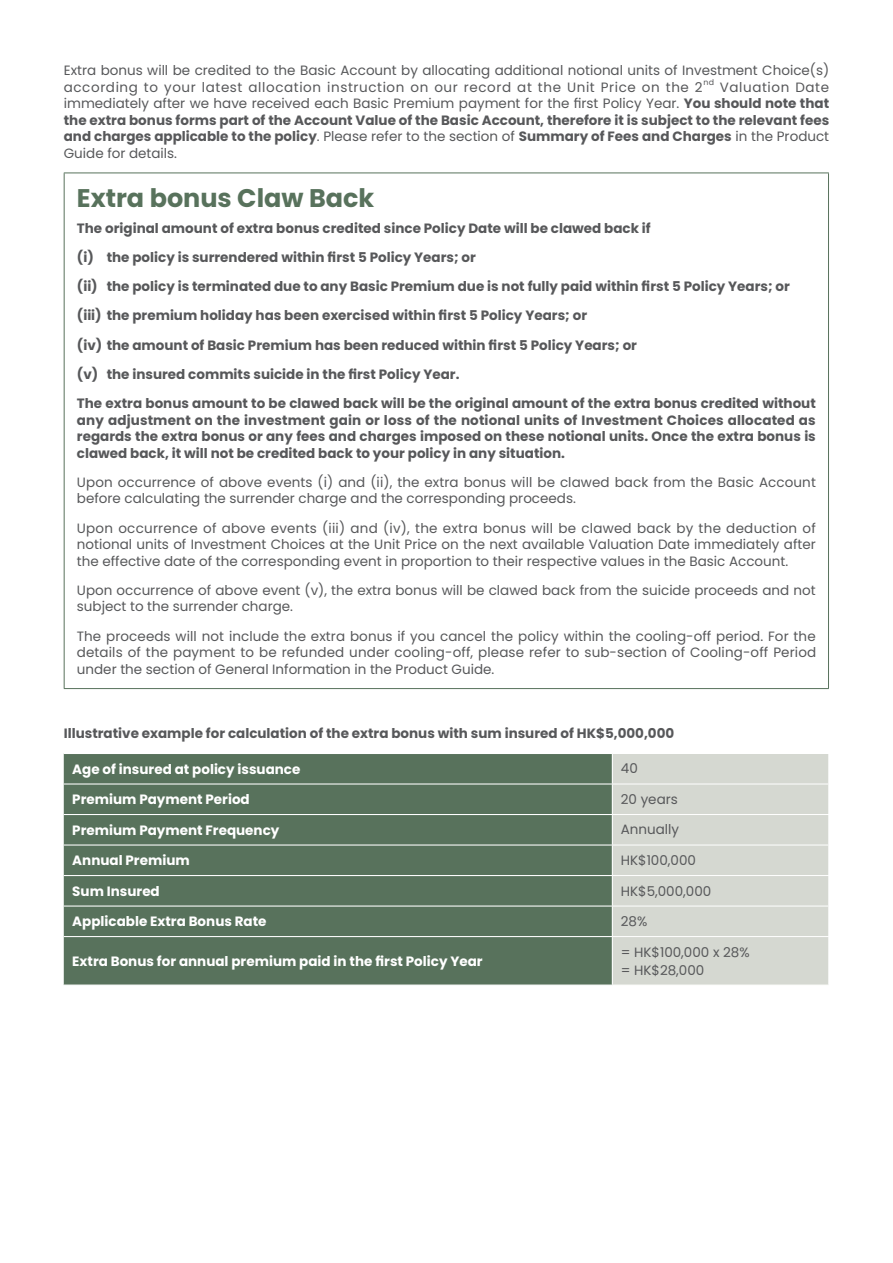
<style>
.page{position:relative;width:893px;height:1263px;background:#fff}
.page>*{position:absolute;margin:0;border:0;box-sizing:border-box;transform-origin:0 0}
.t1{font:700 25.5px "Poppins";color:#58725c}
.t2{font:700 13.5px/16.5px "Poppins";color:#57585a;text-align:justify}
.t3{font:13.5px/16.5px "Poppins";color:#57585a}
.t4{font:700 13.5px "Poppins";color:#fff}
.t5{font:7.8px "Poppins";color:#57585a}
.s1{font-weight:400}
</style>
<div class="page">
<hr style="left:64px;top:173px;width:765px;height:1px;background:#58725c">
<hr style="left:64px;top:173px;width:1px;height:515px;background:#58725c">
<hr style="left:828px;top:173px;width:1px;height:515px;background:#58725c">
<hr style="left:64px;top:688px;width:765px;height:1px;background:#58725c">
<div style="left:64px;top:754px;width:548px;height:230px;background:#58725c"></div>
<div style="left:613px;top:754px;width:215px;height:231px;background:#d5d8d1"></div>
<hr style="left:613px;top:784px;width:216px;height:1px;background:#fff">
<hr style="left:613px;top:814px;width:216px;height:1px;background:#fff">
<hr style="left:613px;top:845px;width:216px;height:1px;background:#fff">
<hr style="left:613px;top:875px;width:216px;height:1px;background:#fff">
<hr style="left:613px;top:906px;width:216px;height:1px;background:#fff">
<hr style="left:613px;top:936px;width:216px;height:1px;background:#fff">
<hr style="left:64px;top:783px;width:549px;height:1px;background:#fff">
<hr style="left:64px;top:814px;width:549px;height:1px;background:#fff">
<hr style="left:64px;top:844px;width:549px;height:1px;background:#fff">
<hr style="left:64px;top:875px;width:549px;height:1px;background:#fff">
<hr style="left:64px;top:905px;width:549px;height:1px;background:#fff">
<hr style="left:64px;top:936px;width:549px;height:1px;background:#fff">
<p class="t3" style="left:64px;top:62px;width:767px">Extra bonus will be credited to the Basic Account by allocating additional notional units of Investment Choice(s) according to your latest allocation instruction on our record at the Unit Price on the 2</p>
<p class="t5" style="left:703px;top:78px;width:12px">nd</p>
<p class="t2" style="left:64px;top:79px;width:767px;text-indent:656px"><span class="s1">Valuation Date immediately after we have received each Basic Premium payment for the first Policy Year.</span> You should note that the extra bonus forms part of the Account Value of the Basic Account, therefore it is subject to the relevant fees and charges applicable to the policy<span class="s1">. Please refer to the section of</span> Summary of Fees and Charges <span class="s1">in the Product Guide for details.</span></p>
<h1 class="t1" style="left:77px;top:184px;width:299px">Extra bonus Claw Back</h1>
<p class="t2" style="left:77px;top:213px;width:740px;line-height:29.2px;text-align:left">The original amount of extra bonus credited since Policy Date will be clawed back if<br>(i) the policy is surrendered within first 5 Policy Years; or<br>(ii) the policy is terminated due to any Basic Premium due is not fully paid within first 5 Policy Years; or (iii) the premium holiday has been exercised within first 5 Policy Years; or<br>(iv) the amount of Basic Premium has been reduced within first 5 Policy Years; or<br>(v) the insured commits suicide in the first Policy Year.<br>The extra bonus amount to be clawed back will be the original amount of the extra bonus credited without</p>
<p class="t2" style="left:77px;top:412px;width:740px">any adjustment on the investment gain or loss of the notional units of Investment Choices allocated as regards the extra bonus or any fees and charges imposed on these notional units. Once the extra bonus is clawed back, it will not be credited back to your policy in any situation.</p>
<p class="t3" style="left:77px;top:474px;width:740px">Upon occurrence of above events (i) and (ii), the extra bonus will be clawed back from the Basic Account before calculating the surrender charge and the corresponding proceeds.</p>
<p class="t3" style="left:77px;top:520px;width:740px;text-align:justify">Upon occurrence of above events (iii) and (iv), the extra bonus will be clawed back by the deduction of notional units of Investment Choices at the Unit Price on the next available Valuation Date immediately after the effective date of the corresponding event in proportion to their respective values in the Basic Account.</p>
<p class="t3" style="left:77px;top:582px;width:740px">Upon occurrence of above event (v), the extra bonus will be clawed back from the suicide proceeds and not subject to the surrender charge.</p>
<p class="t3" style="left:77px;top:628px;width:741px;text-align:justify">The proceeds will not include the extra bonus if you cancel the policy within the cooling-off period. For the details of the payment to be refunded under cooling-off, please refer to sub-section of Cooling-off Period under the section of General Information in the Product Guide.</p>
<p class="t2" style="left:64px;top:725px;width:612px">Illustrative example for calculation of the extra bonus with sum insured of HK$5,000,000</p>
<p class="t4" style="left:72px;top:761px;width:230px">Age of insured at policy issuance</p>
<p class="t3" style="left:621px;top:760px;width:18px">40</p>
<p class="t4" style="left:72px;top:791px;width:179px">Premium Payment Period</p>
<p class="t3" style="left:621px;top:791px;width:59px">20 years</p>
<p class="t4" style="left:72px;top:822px;width:209px">Premium Payment Frequency</p>
<p class="t3" style="left:621px;top:821px;width:60px">Annually</p>
<p class="t4" style="left:72px;top:852px;width:119px">Annual Premium</p>
<p class="t3" style="left:621px;top:852px;width:77px">HK$100,000</p>
<p class="t4" style="left:72px;top:883px;width:89px">Sum Insured</p>
<p class="t3" style="left:621px;top:882px;width:92px">HK$5,000,000</p>
<p class="t4" style="left:72px;top:913px;width:196px">Applicable Extra Bonus Rate</p>
<p class="t3" style="left:621px;top:913px;width:28px">28%</p>
<p class="t4" style="left:72px;top:953px;width:412px">Extra Bonus for annual premium paid in the first Policy Year</p>
<p class="t3" style="left:621px;top:943px;width:130px;line-height:18px">= HK$100,000 x 28% = HK$28,000</p>
</div>
